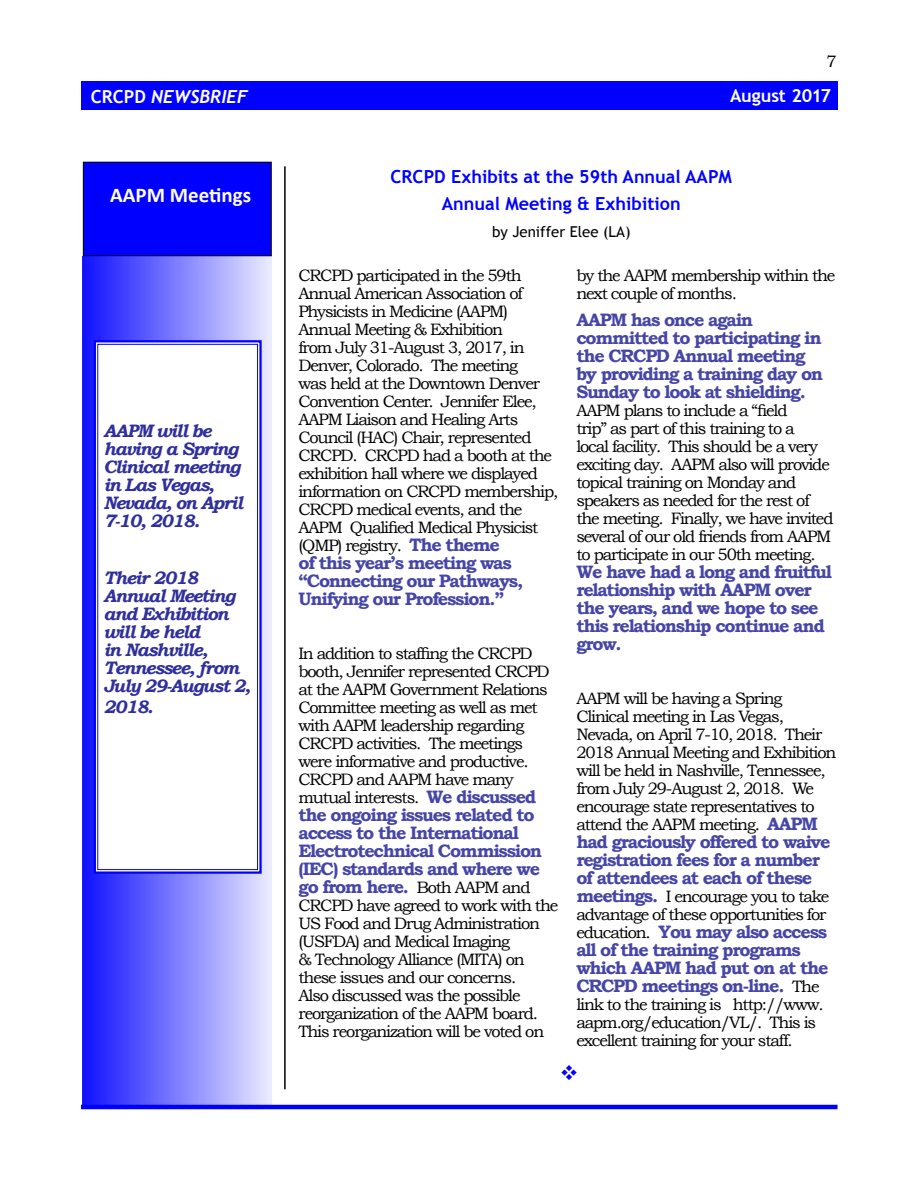
<style>
.page{position:relative;width:918px;height:1188px;background:#fff}
.page>*{position:absolute;margin:0;border:0;box-sizing:border-box;transform-origin:0 0}
.t1{font:700 21px "Calibri";color:#fff}
.t2{font:700 18px/18px "Bookman Old Style";letter-spacing:-.07em;color:#4646a7}
.t3{font:italic 700 18px/18px "Bookman Old Style";letter-spacing:-.07em;color:#2f2f9d}
.t4{font:700 18px/27px "Trebuchet MS";color:#00f;text-align:center}
.t5{font:italic 700 18px "Trebuchet";color:#fff}
.t6{font:700 18px "Trebuchet MS";letter-spacing:-.015em;color:#fff}
.t7{font:16.5px/18px "Bookman Old Style";letter-spacing:-.07em;color:#000}
.t8{font:15px "Trebuchet MS";color:#000}
.s1{font-family:"Trebuchet MS";font-style:normal}
.s2{font-weight:700;font-size:18px;color:#4646a7}
.s3{font-weight:400;font-size:16.5px;color:#000}
</style>
<div class="page">
<div style="left:81px;top:81px;width:757px;height:28px;background:#00f"></div>
<hr style="left:81px;top:1105px;width:757px;height:4px;background:#00f">
<div style="left:83px;top:162px;width:188px;height:94px;background:#00f"></div>
<div style="left:83px;top:162px;width:189px;height:94px;border:1px solid #000"></div>
<div style="left:82px;top:256px;width:190px;height:851px;background:linear-gradient(to right,#1010ff,#ebebff);border:2px solid #00f"></div>
<svg style="left:93px;top:339px;width:170px;height:536px"></svg>
<div style="left:97px;top:344px;width:161px;height:526px;border:1px solid #00f"></div>
<hr style="left:284px;top:166px;width:2px;height:923px;background:#000">
<p class="t5" style="left:91px;top:85px;width:158px"><span class="s1">CRCPD</span> NEWSBRIEF</p>
<p class="t1" style="left:110px;top:182px;width:142px">AAPM Meetings</p>
<p class="t3" style="left:103px;top:421px;width:141px">AAPM will be having a Spring<br>Clinical meeting in Las Vegas,<br>Nevada, on April<br>7-10, 2018.</p>
<p class="t3" style="left:103px;top:568px;width:149px">Their 2018<br>Annual Meeting and Exhibition will be held<br>in Nashville,<br>Tennessee, from<br>July 29-August 2,</p>
<p class="t3" style="left:103px;top:697px;width:52px">2018.</p>
<p class="t7" style="left:826px;top:52px;width:12px">7</p>
<p class="t6" style="left:730px;top:84px;width:102px">August 2017</p>
<p class="t4" style="left:391px;top:163px;width:343px">CRCPD Exhibits at the 59th Annual AAPM<br>Annual Meeting &amp; Exhibition</p>
<p class="t8" style="left:492px;top:223px;width:140px">by Jeniffer Elee (LA)</p>
<p class="t7" style="left:298px;top:267px;width:261px">CRCPD participated in the 59th<br>Annual American Association of<br>Physicists in Medicine (AAPM)<br>Annual Meeting &amp; Exhibition<br>from July 31-August 3, 2017, in<br>Denver, Colorado. The meeting<br>was held at the Downtown Denver<br>Convention Center. Jennifer Elee,<br>AAPM Liaison and Healing Arts<br>Council (HAC) Chair, represented<br>CRCPD. CRCPD had a booth at the exhibition hall where we displayed information on CRCPD membership,<br>CRCPD medical events, and the<br>AAPM Qualified Medical Physicist (QMP) registry. <span class="s2">The theme</span></p>
<p class="t2" style="left:298px;top:554px;width:226px">of this year’s meeting was “Connecting our Pathways,<br>Unifying our Profession.”</p>
<p class="t7" style="left:298px;top:645px;width:253px">In addition to staffing the CRCPD booth, Jennifer represented CRCPD at the AAPM Government Relations<br>Committee meeting as well as met with AAPM leadership regarding<br>CRCPD activities. The meetings were informative and productive.<br>CRCPD and AAPM have many mutual interests. <span class="s2">We discussed</span></p>
<p class="t2" style="left:298px;top:806px;width:245px">the ongoing issues related to access to the International<br>Electrotechnical Commission (IEC) standards and where we go from here. <span class="s3">Both AAPM and</span></p>
<p class="t7" style="left:299px;top:897px;width:261px">CRCPD have agreed to work with the<br>US Food and Drug Administration (USFDA) and Medical Imaging<br>&amp; Technology Alliance (MITA) on these issues and our concerns.<br>Also discussed was the possible reorganization of the AAPM board.<br>This reorganization will be voted on</p>
<p class="t7" style="left:576px;top:267px;width:261px">by the AAPM membership within the next couple of months.</p>
<p class="t2" style="left:576px;top:311px;width:248px">AAPM has once again committed to participating in the CRCPD Annual meeting by providing a training day on<br>Sunday to look at shielding.</p>
<p class="t7" style="left:576px;top:402px;width:259px">AAPM plans to include a “field<br>trip” as part of this training to a<br>local facility. This should be a very exciting day. AAPM also will provide topical training on Monday and speakers as needed for the rest of the meeting. Finally, we have invited several of our old friends from AAPM to participate in our 50th meeting.</p>
<p class="t2" style="left:576px;top:563px;width:257px">We have had a long and fruitful relationship with AAPM over the years, and we hope to see this relationship continue and grow.</p>
<p class="t7" style="left:576px;top:690px;width:261px">AAPM will be having a Spring<br>Clinical meeting in Las Vegas,<br>Nevada, on April 7-10, 2018. Their<br>2018 Annual Meeting and Exhibition will be held in Nashville, Tennessee, from July 29-August 2, 2018. We encourage state representatives to attend the AAPM meeting. <span class="s2">AAPM</span></p>
<p class="t2" style="left:576px;top:833px;width:256px">had graciously offered to waive registration fees for a number of attendees at each of these</p>
<p class="t7" style="left:576px;top:888px;width:255px"><span class="s2">meetings.</span> I encourage you to take advantage of these opportunities for</p>
<p class="t2" style="left:576px;top:923px;width:254px"><span class="s3">education.</span> You may also access all of the training programs which AAPM had put on at the<br>CRCPD meetings on-line. <span class="s3">The</span></p>
<p class="t7" style="left:576px;top:996px;width:249px">link to the training is http://www. aapm.org/education/VL/. This is excellent training for your staff.</p>
</div>
